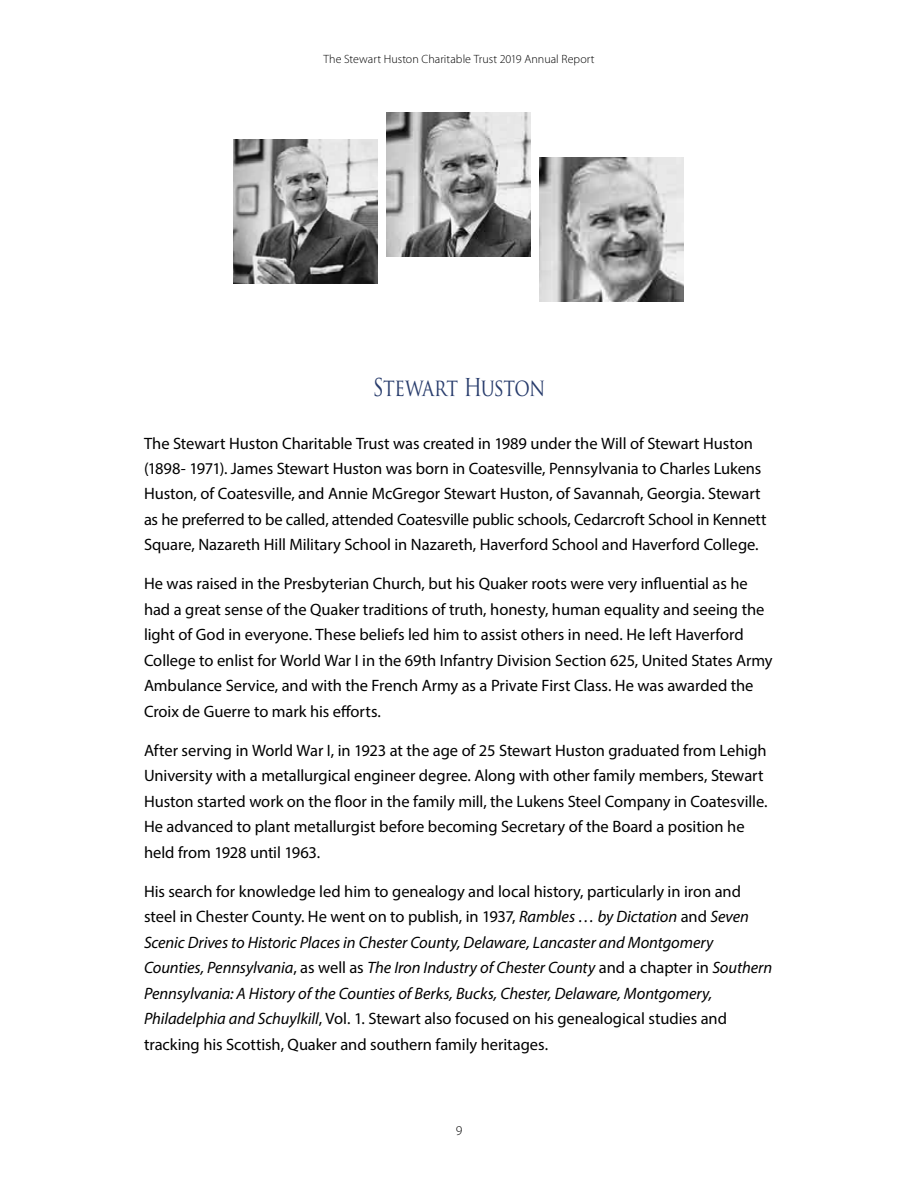
<style>
.page{position:relative;width:918px;height:1188px;background:#fff}
.page>*{position:absolute;margin:0;border:0;box-sizing:border-box;transform-origin:0 0}
.t1{font:24px "Trajan Pro";letter-spacing:-.035em;color:#283c6c;scale:.8 1}
.t2{font:16.5px/25.5px "Myriad Pro";letter-spacing:-.005em;color:#000}
.t3{font:italic 16.5px/25.5px "Myriad Pro";letter-spacing:-.005em;color:#000}
.t4{font:300 13.5px "Myriad Pro";color:#000}
.t5{font:300 12px "Myriad Pro";letter-spacing:.005em;color:#000}
.s1{font-style:normal}
</style>
<div class="page">
<img style="left:387px;top:112px;width:144px;height:144px">
<img style="left:234px;top:140px;width:144px;height:144px">
<img style="left:540px;top:158px;width:144px;height:144px">
<p class="t5" style="left:323px;top:52px;width:273px">The Stewart Huston Charitable Trust 2019 Annual Report</p>
<h1 class="t1" style="left:373px;top:372px;width:217px">Stewart Huston</h1>
<p class="t2" style="left:144px;top:430px;width:624px">The Stewart Huston Charitable Trust was created in 1989 under the Will of Stewart Huston (1898- 1971). James Stewart Huston was born in Coatesville, Pennsylvania to Charles Lukens Huston, of Coatesville, and Annie McGregor Stewart Huston, of Savannah, Georgia. Stewart as he preferred to be called, attended Coatesville public schools, Cedarcroft School in Kennett Square, Nazareth Hill Military School in Nazareth, Haverford School and Haverford College.</p>
<p class="t2" style="left:144px;top:571px;width:630px">He was raised in the Presbyterian Church, but his Quaker roots were very influential as he had a great sense of the Quaker traditions of truth, honesty, human equality and seeing the light of God in everyone. These beliefs led him to assist others in need. He left Haverford College to enlist for World War I in the 69th Infantry Division Section 625, United States Army Ambulance Service, and with the French Army as a Private First Class. He was awarded the Croix de Guerre to mark his efforts.</p>
<p class="t2" style="left:144px;top:737px;width:625px">After serving in World War I, in 1923 at the age of 25 Stewart Huston graduated from Lehigh University with a metallurgical engineer degree. Along with other family members, Stewart Huston started work on the floor in the family mill, the Lukens Steel Company in Coatesville.<br>He advanced to plant metallurgist before becoming Secretary of the Board a position he held from 1928 until 1963.</p>
<p class="t3" style="left:144px;top:878px;width:630px"><span class="s1">His search for knowledge led him to genealogy and local history, particularly in iron and steel in Chester County. He went on to publish, in 1937,</span> Rambles … by Dictation <span class="s1">and</span> Seven Scenic Drives to Historic Places in Chester County, Delaware, Lancaster and Montgomery Counties, Pennsylvania<span class="s1">, as well as</span> The Iron Industry of Chester County <span class="s1">and a chapter in</span> Southern Pennsylvania: A History of the Counties of Berks, Bucks, Chester, Delaware, Montgomery, Philadelphia and Schuylkill<span class="s1">, Vol. 1. Stewart also focused on his genealogical studies and tracking his Scottish, Quaker and southern family heritages.</span></p>
<p class="t4" style="left:456px;top:1123px;width:8px">9</p>
</div>
